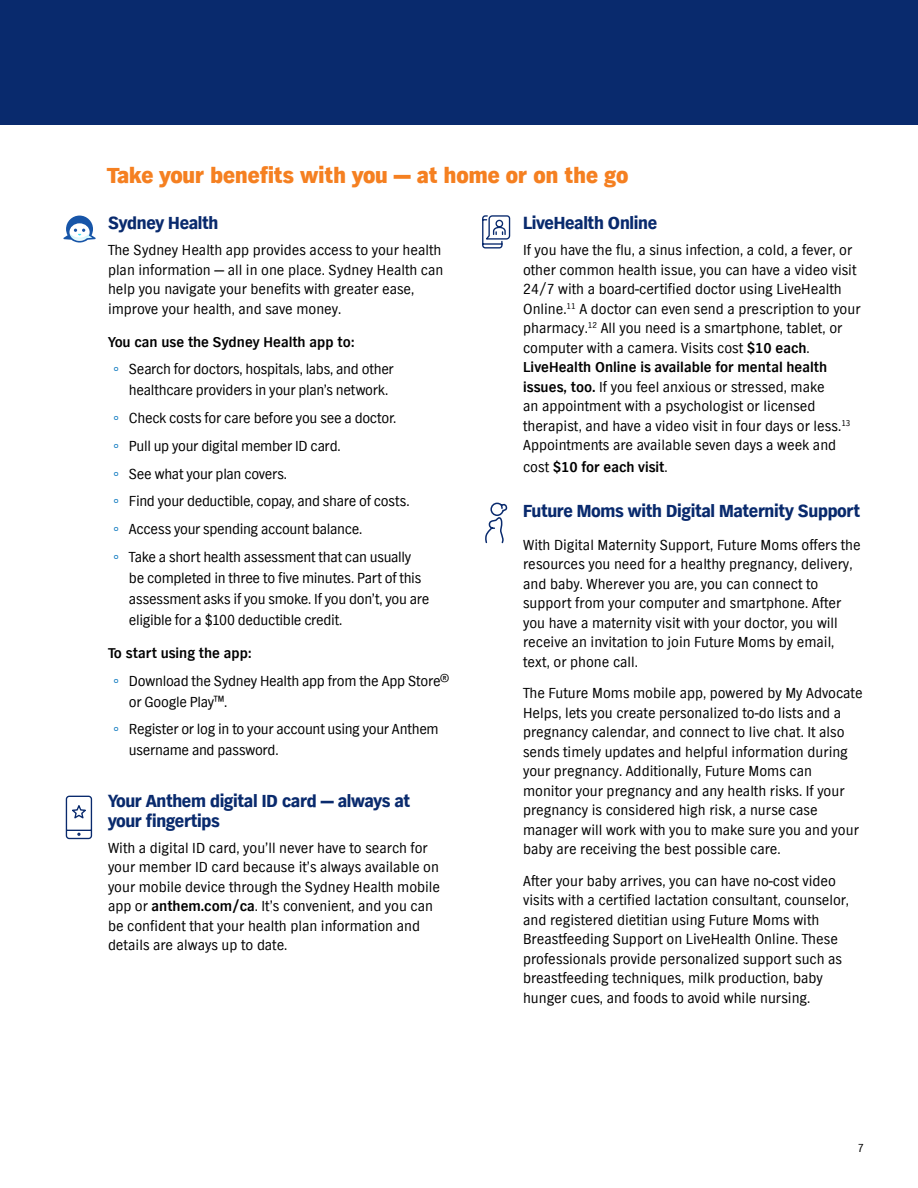
<style>
.page{position:relative;width:918px;height:1188px;background:#fff}
.page>*{position:absolute;margin:0;border:0;box-sizing:border-box;transform-origin:0 0}
.Body_copy__10_13__TV{font:800 22.5px "TV Nord EF";color:#f58021}
.Body_copy__10_13__TV-2{font:900 18px/19.5px "TV Nord EF";letter-spacing:-.02em;color:#092a6d}
.Body_copy__10_13__TV-3{font:15px/19.5px "TV Nord EF";color:#000}
.Body_copy__10_13__TV-4{font:15px/21px "TV Nord EF";letter-spacing:-.02em;color:#000}
.Body_copy__10_13__TV-5{font:700 15px "TV Nord EF";color:#000}
.t1{font:12px "TV Nord EF";color:#000}
.s1{color:#0072bc}
.s2{font-weight:700}
.s3{font-weight:400}
</style>
<div class="page">
<div style="left:0;top:0;width:918px;height:124px;background:#092a6d"></div>
<svg style="left:63px;top:216px;width:33px;height:27px"></svg>
<svg style="left:482px;top:215px;width:29px;height:34px"></svg>
<svg style="left:485px;top:502px;width:23px;height:42px"></svg>
<svg style="left:65px;top:795px;width:28px;height:45px"></svg>
<p class="Body_copy__10_13__TV" style="left:107px;top:162px;width:523px">Take your benefits with you — at home or on the go</p>
<p class="Body_copy__10_13__TV-2" style="left:108px;top:214px;width:112px">Sydney Health</p>
<p class="Body_copy__10_13__TV-3" style="left:108px;top:241px;width:337px">The Sydney Health app provides access to your health plan information — all in one place. Sydney Health can help you navigate your benefits with greater ease, improve your health, and save money.</p>
<p class="Body_copy__10_13__TV-5" style="left:108px;top:333px;width:248px">You can use the Sydney Health app to:</p>
<p class="Body_copy__10_13__TV-4" style="left:129px;top:359px;width:266px;text-indent:-15px"><span class="s1">◦</span> Search for doctors, hospitals, labs, and other healthcare providers in your plan’s network.</p>
<p class="Body_copy__10_13__TV-3" style="left:114px;top:409px;width:284px"><span class="s1">◦</span> Check costs for care before you see a doctor.</p>
<p class="Body_copy__10_13__TV-4" style="left:114px;top:436px;width:228px"><span class="s1">◦</span> Pull up your digital member ID card.</p>
<p class="Body_copy__10_13__TV-4" style="left:114px;top:463px;width:174px"><span class="s1">◦</span> See what your plan covers.</p>
<p class="Body_copy__10_13__TV-4" style="left:114px;top:491px;width:297px"><span class="s1">◦</span> Find your deductible, copay, and share of costs.</p>
<p class="Body_copy__10_13__TV-4" style="left:114px;top:519px;width:250px"><span class="s1">◦</span> Access your spending account balance.</p>
<p class="Body_copy__10_13__TV-4" style="left:129px;top:547px;width:302px;text-indent:-15px"><span class="s1">◦</span> Take a short health assessment that can usually be completed in three to five minutes. Part of this assessment asks if you smoke. If you don’t, you are eligible for a $100 deductible credit.</p>
<p class="Body_copy__10_13__TV-5" style="left:108px;top:644px;width:145px">To start using the app:</p>
<p class="Body_copy__10_13__TV-4" style="left:129px;top:670px;width:321px;text-indent:-15px"><span class="s1">◦</span> Download the Sydney Health app from the App Store® or Google Play™.</p>
<p class="Body_copy__10_13__TV-4" style="left:129px;top:719px;width:311px;text-indent:-15px"><span class="s1">◦</span> Register or log in to your account using your Anthem username and password.</p>
<p class="Body_copy__10_13__TV-2" style="left:108px;top:792px;width:304px">Your Anthem digital ID card — always at your fingertips</p>
<p class="Body_copy__10_13__TV-3" style="left:108px;top:838px;width:334px">With a digital ID card, you’ll never have to search for your member ID card because it’s always available on your mobile device through the Sydney Health mobile app or <span class="s2">anthem.com/ca</span>. It’s convenient, and you can be confident that your health plan information and details are always up to date.</p>
<p class="Body_copy__10_13__TV-2" style="left:523px;top:214px;width:136px">LiveHealth Online</p>
<p class="Body_copy__10_13__TV-3" style="left:523px;top:241px;width:339px">If you have the flu, a sinus infection, a cold, a fever, or other common health issue, you can have a video visit 24/7 with a board-certified doctor using LiveHealth Online.<sup>11</sup> A doctor can even send a prescription to your pharmacy.<sup>12</sup> All you need is a smartphone, tablet, or computer with a camera. Visits cost <span class="s2">$10 each</span>.</p>
<p class="Body_copy__10_13__TV-3" style="left:523px;top:358px;width:329px"><span class="s2">LiveHealth Online is available for mental health issues, too.</span> If you feel anxious or stressed, make<br>an appointment with a psychologist or licensed therapist, and have a video visit in four days or less.<sup>13<br></sup>Appointments are available seven days a week and</p>
<p class="Body_copy__10_13__TV-5" style="left:523px;top:458px;width:146px"><span class="s3">cost</span> $10 for each visit<span class="s3">.</span></p>
<p class="Body_copy__10_13__TV-2" style="left:523px;top:502px;width:339px">Future Moms with Digital Maternity Support</p>
<p class="Body_copy__10_13__TV-3" style="left:523px;top:535px;width:339px">With Digital Maternity Support, Future Moms offers the resources you need for a healthy pregnancy, delivery, and baby. Wherever you are, you can connect to support from your computer and smartphone. After you have a maternity visit with your doctor, you will receive an invitation to join Future Moms by email, text, or phone call.</p>
<p class="Body_copy__10_13__TV-3" style="left:523px;top:684px;width:341px">The Future Moms mobile app, powered by My Advocate Helps, lets you create personalized to-do lists and a pregnancy calendar, and connect to live chat. It also sends timely updates and helpful information during your pregnancy. Additionally, Future Moms can monitor your pregnancy and any health risks. If your pregnancy is considered high risk, a nurse case manager will work with you to make sure you and your baby are receiving the best possible care.</p>
<p class="Body_copy__10_13__TV-3" style="left:523px;top:871px;width:327px">After your baby arrives, you can have no-cost video visits with a certified lactation consultant, counselor, and registered dietitian using Future Moms with Breastfeeding Support on LiveHealth Online. These professionals provide personalized support such as breastfeeding techniques, milk production, baby hunger cues, and foods to avoid while nursing.</p>
<p class="t1" style="left:858px;top:1141px;width:8px">7</p>
</div>
